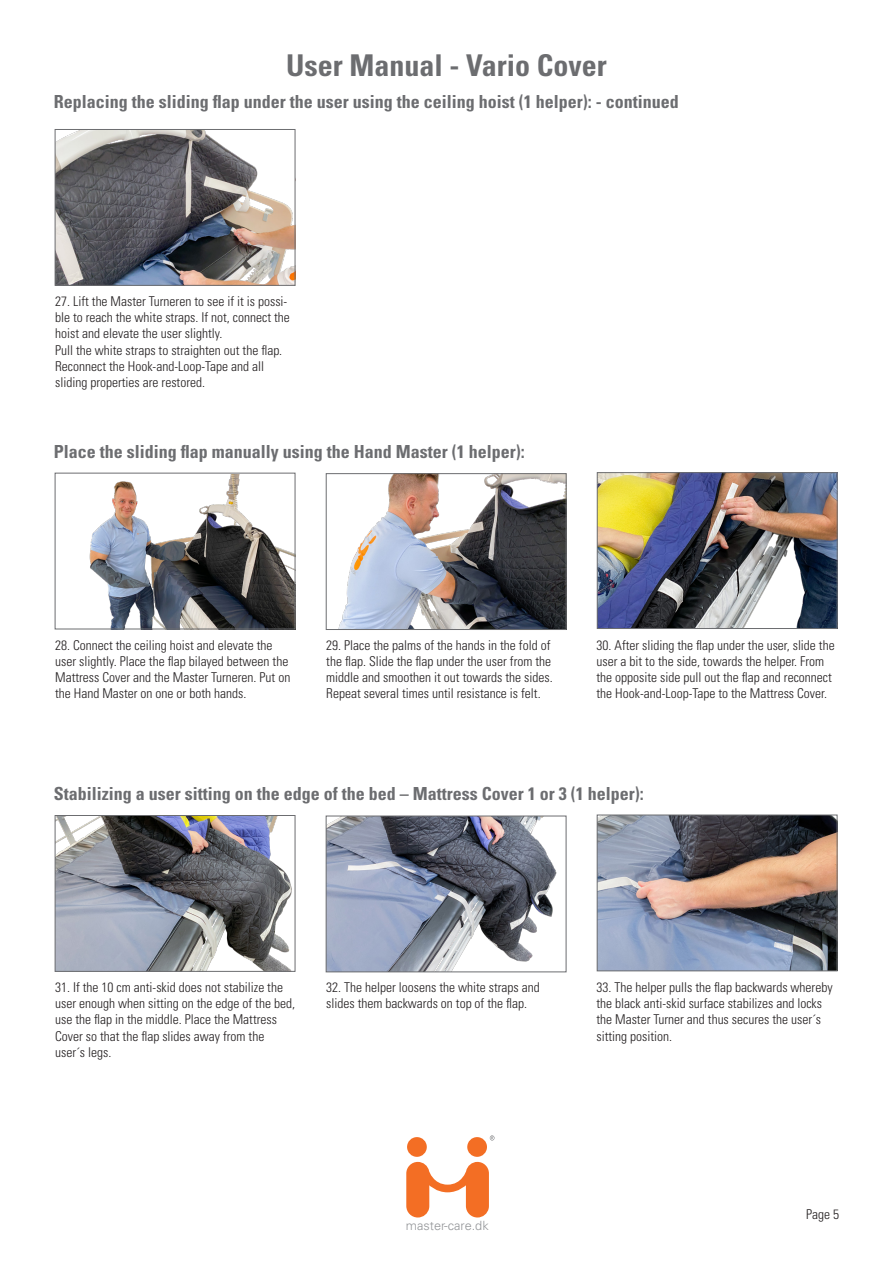
<style>
.page{position:relative;width:893px;height:1263px;background:#fff}
.page>*{position:absolute;margin:0;border:0;box-sizing:border-box;transform-origin:0 0}
.t1{font:700 condensed 30px "Univers LT Std";color:#6c6d70}
.Underoverskrift{font:700 condensed 18px "Univers LT Std";color:#6c6d70}
.t2{font:300 condensed 13.5px/16.2px "Univers LT Std";color:#231f20}
.t3{font:300 12.75px "Univers LT Std";color:#939598}
</style>
<div class="page">
<img style="left:57px;top:131px;width:236px;height:153px">
<div style="left:55px;top:129px;width:240px;height:157px;border:1px solid #6c6d70"></div>
<img style="left:599px;top:474px;width:237px;height:153px">
<div style="left:597px;top:472px;width:241px;height:157px;border:1px solid #6c6d70"></div>
<img style="left:338px;top:475px;width:226px;height:153px">
<div style="left:326px;top:473px;width:240px;height:157px;border:1px solid #6c6d70"></div>
<img style="left:89px;top:475px;width:204px;height:152px">
<div style="left:55px;top:473px;width:240px;height:156px;border:1px solid #6c6d70"></div>
<img style="left:599px;top:817px;width:236px;height:152px">
<div style="left:597px;top:815px;width:240px;height:156px;border:1px solid #6c6d70"></div>
<img style="left:328px;top:818px;width:229px;height:152px">
<div style="left:326px;top:816px;width:240px;height:156px;border:1px solid #6c6d70"></div>
<img style="left:57px;top:817px;width:235px;height:153px">
<div style="left:55px;top:815px;width:240px;height:157px;border:1px solid #6c6d70"></div>
<svg style="left:406px;top:1162px;width:83px;height:55px"></svg>
<div style="left:407px;top:1137px;width:20px;height:20px;background:#f36e24;border-radius:50%"></div>
<div style="left:467px;top:1137px;width:20px;height:20px;background:#f36e24;border-radius:50%"></div>
<svg style="left:490px;top:1135px;width:4px;height:5px"></svg>
<h1 class="t1" style="left:286px;top:47px;width:322px">User Manual - Vario Cover</h1>
<p class="Underoverskrift" style="left:54px;top:91px;width:626px">Replacing the sliding flap under the user using the ceiling hoist (1 helper): - continued</p>
<p class="t2" style="left:55px;top:293px;width:236px">27. Lift the Master Turneren to see if it is possi&shy;ble to reach the white straps. If not, connect the hoist and elevate the user slightly.</p>
<p class="t2" style="left:55px;top:342px;width:229px">Pull the white straps to straighten out the flap.<br>Reconnect the Hook-and-Loop-Tape and all sliding properties are restored.</p>
<p class="Underoverskrift" style="left:54px;top:441px;width:472px">Place the sliding flap manually using the Hand Master (1 helper):</p>
<p class="t2" style="left:55px;top:637px;width:237px">28. Connect the ceiling hoist and elevate the user slightly. Place the flap bilayed between the Mattress Cover and the Master Turneren. Put on the Hand Master on one or both hands.</p>
<p class="t2" style="left:326px;top:637px;width:228px">29. Place the palms of the hands in the fold of the flap. Slide the flap under the user from the middle and smoothen it out towards the sides.<br>Repeat several times until resistance is felt.</p>
<p class="t2" style="left:596px;top:637px;width:240px">30. After sliding the flap under the user, slide the user a bit to the side, towards the helper. From the opposite side pull out the flap and reconnect the Hook-and-Loop-Tape to the Mattress Cover.</p>
<p class="Underoverskrift" style="left:54px;top:783px;width:591px">Stabilizing a user sitting on the edge of the bed – Mattress Cover 1 or 3 (1 helper):</p>
<p class="t2" style="left:55px;top:979px;width:241px">31. If the 10 cm anti-skid does not stabilize the user enough when sitting on the edge of the bed, use the flap in the middle. Place the Mattress Cover so that the flap slides away from the user´s legs.</p>
<p class="t2" style="left:326px;top:979px;width:215px">32. The helper loosens the white straps and slides them backwards on top of the flap.</p>
<p class="t2" style="left:596px;top:979px;width:238px">33. The helper pulls the flap backwards whereby the black anti-skid surface stabilizes and locks the Master Turner and thus secures the user´s sitting position.</p>
<p class="t3" style="left:406px;top:1217px;width:84px">master-care.dk</p>
<p class="t2" style="left:806px;top:1206px;width:34px">Page 5</p>
</div>
